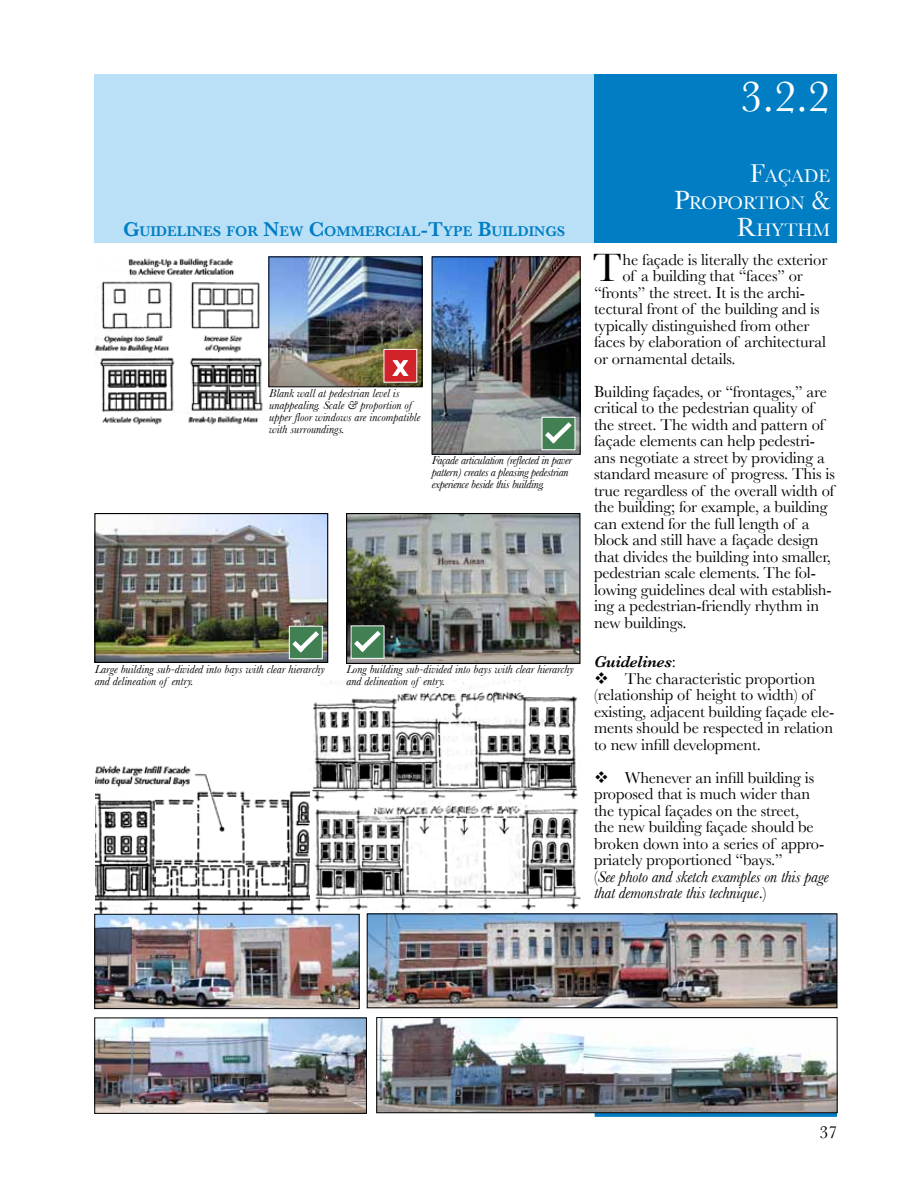
<style>
.page{position:relative;width:918px;height:1188px;background:#fff}
.page>*{position:absolute;margin:0;border:0;box-sizing:border-box;transform-origin:0 0}
.t1{font:45px "Baskerville";color:#fff}
.t2{font:41.4px "Baskerville";color:#000}
.t3{font:18.9px/27px "Baskerville";color:#fff;text-align:right}
.t4{font:18px "Baskerville";color:#000}
.t5{font:16.5px/16.5px "Baskerville";letter-spacing:-.01em;color:#000}
.t6{font:italic 600 16.5px "Baskerville";letter-spacing:-.01em;color:#000}
.t7{font:600 14.7px "Baskerville";color:#007dc3}
.t8{font:italic 12px/12px "Baskerville";color:#000}
.t9{font:italic 12px/12px "Baskerville";letter-spacing:-.025em;color:#000}
.s1{font-size:21px}
.s2{font-size:27px}
.s3{font-weight:400;font-style:normal}
.s4{font-style:italic}
</style>
<div class="page">
<div style="left:94px;top:74px;width:522px;height:169px;background:#b9e0f7"></div>
<svg style="left:595px;top:1113px;width:242px;height:4px"></svg>
<div style="left:594px;top:74px;width:243px;height:169px;background:#007dc3"></div>
<img style="left:95px;top:765px;width:216px;height:149px">
<img style="left:311px;top:680px;width:269px;height:234px">
<img style="left:94px;top:258px;width:169px;height:167px">
<img style="left:270px;top:258px;width:150px;height:127px">
<div style="left:268px;top:256px;width:154px;height:131px;border:1px solid #000"></div>
<div style="left:384px;top:349px;width:33px;height:33px;background:#d2232a"></div>
<svg style="left:392px;top:360px;width:17px;height:16px"></svg>
<img style="left:434px;top:258px;width:144px;height:195px">
<div style="left:432px;top:256px;width:148px;height:199px;border:1px solid #000"></div>
<svg style="left:542px;top:448px;width:33px;height:2px"></svg>
<svg style="left:540px;top:417px;width:37px;height:31px"></svg>
<img style="left:96px;top:515px;width:230px;height:146px">
<div style="left:94px;top:513px;width:234px;height:150px;border:1px solid #000"></div>
<img style="left:348px;top:515px;width:230px;height:147px">
<div style="left:346px;top:513px;width:234px;height:151px;border:1px solid #000"></div>
<svg style="left:289px;top:657px;width:34px;height:2px"></svg>
<svg style="left:288px;top:626px;width:36px;height:31px"></svg>
<svg style="left:351px;top:657px;width:33px;height:2px"></svg>
<svg style="left:349px;top:626px;width:37px;height:31px"></svg>
<img style="left:369px;top:916px;width:466px;height:90px">
<div style="left:367px;top:914px;width:470px;height:94px;border:1px solid #000"></div>
<img style="left:96px;top:916px;width:262px;height:91px">
<div style="left:94px;top:914px;width:266px;height:95px;border:1px solid #000"></div>
<img style="left:96px;top:1020px;width:269px;height:92px">
<div style="left:94px;top:1018px;width:273px;height:96px;border:1px solid #000"></div>
<img style="left:378px;top:1019px;width:458px;height:92px">
<div style="left:376px;top:1017px;width:462px;height:96px;border:1px solid #000"></div>
<p class="t7" style="left:123px;top:223px;width:442px"><span class="s1">G</span>UIDELINES FOR <span class="s1">N</span>EW <span class="s1">C</span> OMMERCIAL<span class="s1">-T</span>YPE <span class="s1">B</span>UILDINGS</p>
<p class="t8" style="left:269px;top:387px;width:153px">Blank wall at pedestrian level is unappealing. Scale &amp; proportion of upper floor windows are incompatible with surroundings.</p>
<p class="t9" style="left:432px;top:454px;width:142px">Façade articulation (reflected in paver pattern) creates a pleasing pedestrian experience beside this building.</p>
<p class="t8" style="left:95px;top:663px;width:232px">Large building sub-divided into bays with clear hierarchy and delineation of entry.</p>
<p class="t8" style="left:346px;top:663px;width:229px">Long building sub-divided into bays with clear hierarchy and delineation of entry.</p>
<h1 class="t1" style="left:740px;top:70px;width:91px">3.2.2</h1>
<p class="t3" style="left:674px;top:162px;width:158px"><span class="s2">F</span>AÇADE<br><span class="s2">P</span>ROPORTION <span class="s2">&amp;<br>R</span>HYTHM</p>
<h2 class="t2" style="left:593px;top:243px;width:30px">T</h2>
<p class="t5" style="left:622px;top:251px;width:206px">he façade is literally the exterior</p>
<p class="t5" style="left:622px;top:267px;width:182px">of a building that “faces” or</p>
<p class="t5" style="left:594px;top:284px;width:213px">“fronts” the street. It is the archi-</p>
<p class="t5" style="left:594px;top:300px;width:227px">tectural front of the building and is</p>
<p class="t5" style="left:594px;top:317px;width:217px">typically distinguished from other</p>
<p class="t5" style="left:594px;top:333px;width:233px">faces by elaboration of architectural</p>
<p class="t5" style="left:594px;top:350px;width:143px">or ornamental details.</p>
<p class="t5" style="left:594px;top:383px;width:242px">Building façades, or “frontages,” are critical to the pedestrian quality of the street. The width and pattern of façade elements can help pedestri&shy;ans negotiate a street by providing a standard measure of progress. This is true regardless of the overall width of the building; for example, a building can extend for the full length of a block and still have a façade design that divides the building into smaller, pedestrian scale elements. The fol&shy;lowing guidelines deal with establish&shy;ing a pedestrian-friendly rhythm in new buildings.</p>
<p class="t6" style="left:594px;top:652px;width:84px">Guidelines<span class="s3">:</span></p>
<p class="t5" style="left:594px;top:670px;width:242px">❖ The characteristic proportion (relationship of height to width) of existing, adjacent building façade ele&shy;ments should be respected in relation to new infill development.</p>
<p class="t5" style="left:594px;top:769px;width:236px">❖ Whenever an infill building is proposed that is much wider than the typical façades on the street,<br>the new building façade should be broken down into a series of appro&shy;priately proportioned “bays.”<br>(<span class="s4">See photo and sketch examples on this page that demonstrate this technique</span>.)</p>
<p class="t4" style="left:820px;top:1121px;width:19px">37</p>
</div>
